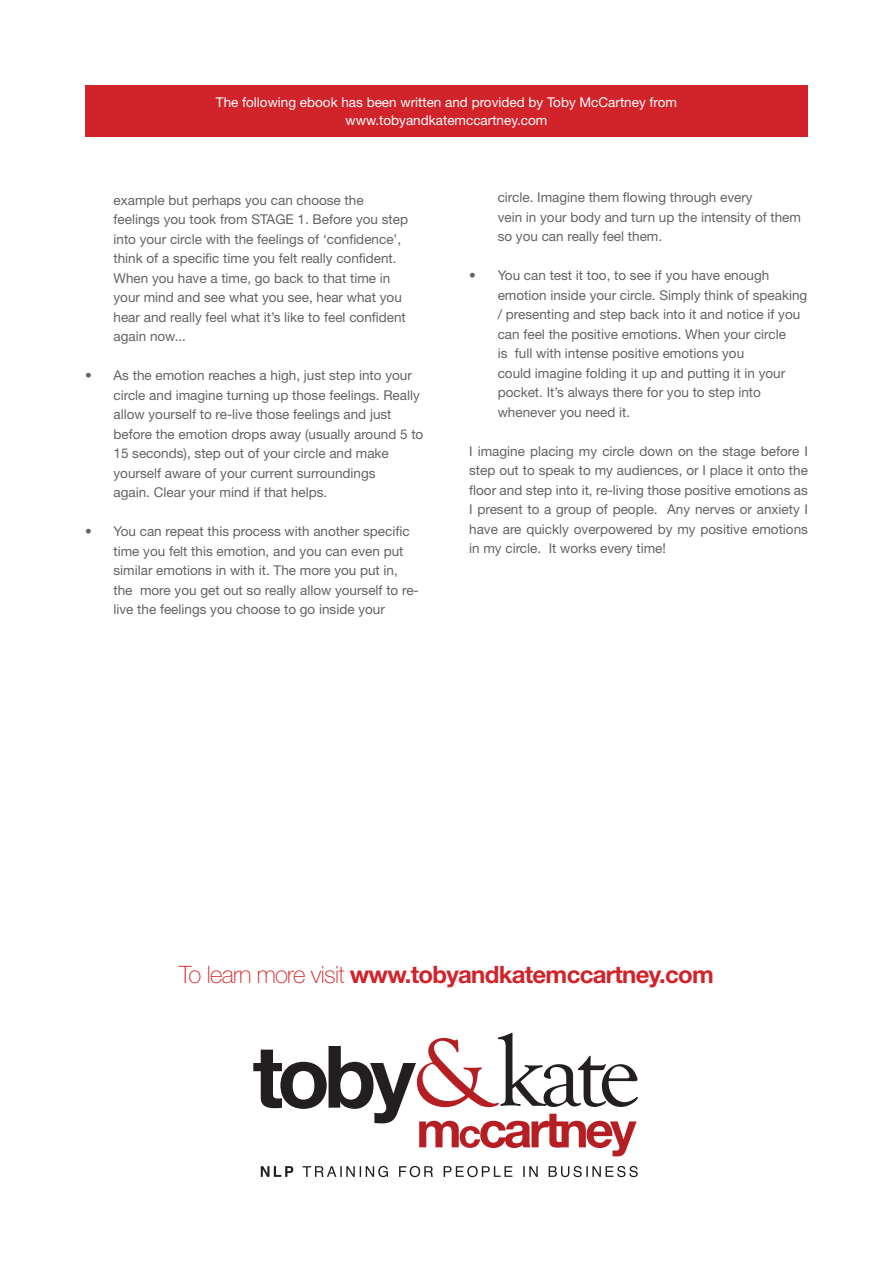
<style>
.page{position:relative;width:893px;height:1263px;background:#fff}
.page>*{position:absolute;margin:0;border:0;box-sizing:border-box;transform-origin:0 0}
.t1{font:700 24px "Helvetica Neue LT Std";letter-spacing:-.03em;color:#d1232a}
.t2{font:13.5px/19.5px "Helvetica Neue LT Std";color:#636366}
.t3{font:13.5px "Helvetica Neue LT Std";color:#fff}
.s1{font-weight:100}
</style>
<div class="page">
<div style="left:85px;top:85px;width:723px;height:52px;background:#d1232a"></div>
<svg style="left:261px;top:1166px;width:377px;height:11px"></svg>
<svg style="left:253px;top:1033px;width:385px;height:123px"></svg>
<p class="t3" style="left:216px;top:94px;width:463px">The following ebook has been written and provided by Toby McCartney from</p>
<p class="t3" style="left:346px;top:112px;width:203px">www.tobyandkatemccartney.com</p>
<p class="t2" style="left:114px;top:190px;width:296px">example but perhaps you can choose the feelings you took from STAGE 1. Before you step into your circle with the feelings of ‘confidence’, think of a specific time you felt really confident.<br>When you have a time, go back to that time in your mind and see what you see, hear what you hear and really feel what it’s like to feel confident again now...</p>
<p class="t2" style="left:114px;top:365px;width:311px;text-indent:-28px">• As the emotion reaches a high, just step into your circle and imagine turning up those feelings. Really allow yourself to re-live those feelings and just before the emotion drops away (usually around 5 to 15 seconds), step out of your circle and make yourself aware of your current surroundings<br>again. Clear your mind if that helps.</p>
<p class="t2" style="left:114px;top:521px;width:307px;text-indent:-28px">• You can repeat this process with another specific time you felt this emotion, and you can even put similar emotions in with it. The more you put in, the more you get out so really allow yourself to re&shy;live the feelings you choose to go inside your</p>
<p class="t2" style="left:498px;top:188px;width:305px">circle. Imagine them flowing through every<br>vein in your body and turn up the intensity of them so you can really feel them.</p>
<p class="t2" style="left:498px;top:266px;width:311px;text-indent:-28px">• You can test it too, to see if you have enough emotion inside your circle. Simply think of speaking / presenting and step back into it and notice if you can feel the positive emotions. When your circle<br>is full with intense positive emotions you<br>could imagine folding it up and putting it in your pocket. It’s always there for you to step into whenever you need it.</p>
<p class="t2" style="left:469px;top:441px;width:340px;text-align:justify">I imagine placing my circle down on the stage before I step out to speak to my audiences, or I place it onto the floor and step into it, re-living those positive emotions as I present to a group of people. Any nerves or anxiety I have are quickly overpowered by my positive emotions in my circle. It works every time!</p>
<p class="t1" style="left:179px;top:960px;width:536px"><span class="s1">To learn more visit</span> www.tobyandkatemccartney.com</p>
</div>
